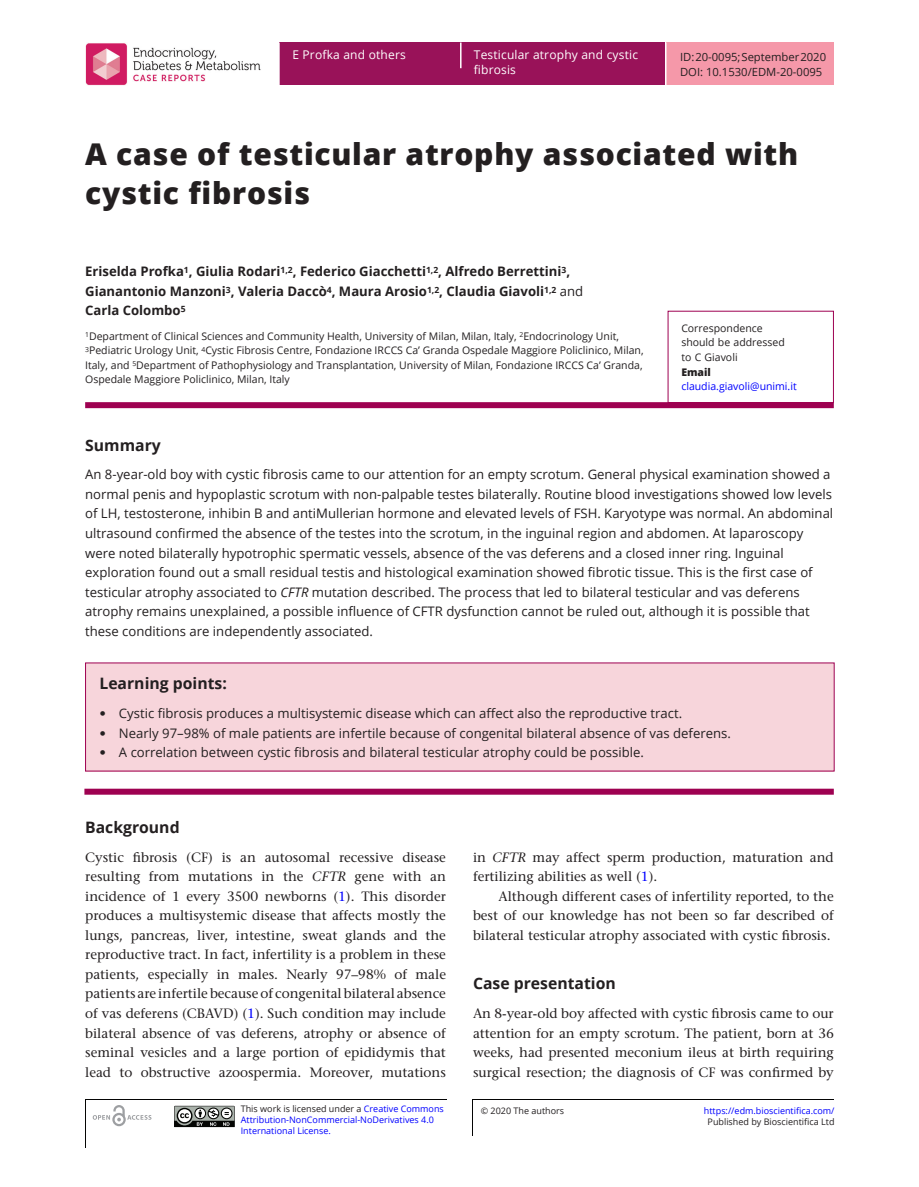
<style>
.page{position:relative;width:919px;height:1187px;background:#fff}
.page>*{position:absolute;margin:0;border:0;box-sizing:border-box;transform-origin:0 0}
.CT{font:800 30px/39px "Open Sans";letter-spacing:.025em;color:#231f20}
.H1_Rule{font:700 15.75px "Open Sans";color:#231f20}
.ABS_H{font:700 15.75px "Open Sans";color:#231f20}
.TXT{font:500 13.5px/19.5px "Stone Serif Std";color:#231f20;text-align:justify}
.TXI{font:500 13.5px/19.5px "Stone Serif Std";color:#231f20;text-align:justify}
.ABS_TXT{font:13.2px/19.5px "Open Sans";color:#231f20}
.AU{font:700 13.2px/19.5px "Open Sans";color:#231f20}
.Article_Title{font:12px/14.7px "Open Sans";letter-spacing:.015em;color:#fff}
.Author_Name{font:12px "Open Sans";letter-spacing:.015em;color:#fff}
.t1{font:11.25px/14.1px "Open Sans";color:#231f20}
.Address{font:10.5px/14.7px "Open Sans";color:#231f20}
.Corres{font:10.5px "Open Sans";color:#231f20}
.Corres-2{font:10.5px "Open Sans";color:#00f}
.Corres-3{font:800 10.5px "Open Sans";color:#231f20}
.t2{font:9px/10.5px "Open Sans";color:#00f}
.t3{font:9px "Open Sans";color:#231f20}
.s1{font-weight:400}
.s2{font-style:italic}
.s3{font-family:"Frutiger LT Std"}
.s4{color:#00f}
.s5{color:#231f20}
</style>
<div class="page">
<div style="left:280px;top:43px;width:385px;height:42px;background:#991259"></div>
<div style="left:666px;top:43px;width:167px;height:42px;background:#f598a9"></div>
<svg style="left:460px;top:43px;width:1px;height:25px"></svg>
<img style="left:85px;top:43px;width:176px;height:42px">
<hr style="left:85px;top:1099px;width:1px;height:48px;background:#040503">
<hr style="left:472px;top:1099px;width:1px;height:36px;background:#050504">
<hr style="left:85px;top:1098px;width:361px;height:1px;background:#050504">
<hr style="left:472px;top:1099px;width:361px;height:1px;background:#050504">
<svg style="left:174px;top:1105px;width:61px;height:23px"></svg>
<svg style="left:93px;top:1105px;width:58px;height:21px"></svg>
<div style="left:85px;top:402px;width:748px;height:6px;background:#9e0151"></div>
<div style="left:667px;top:311px;width:166px;height:92px;border:1px solid #9e0151"></div>
<div style="left:86px;top:663px;width:748px;height:108px;background:#f7d5db"></div>
<div style="left:84px;top:788px;width:749px;height:6px;background:#9e0151"></div>
<p class="Author_Name" style="left:292px;top:47px;width:115px">E Profka and others</p>
<p class="Article_Title" style="left:474px;top:47px;width:166px">Testicular atrophy and cystic fibrosis</p>
<p class="t1" style="left:680px;top:50px;width:147px">ID: 20-0095; September 2020<br>DOI: 10.1530/EDM-20-0095</p>
<p class="CT" style="left:85px;top:133px;width:714px">A case of testicular atrophy associated with cystic fibrosis</p>
<p class="AU" style="left:85px;top:261px;width:499px">Eriselda Profka<sup>1</sup>, Giulia Rodari<sup>1,2</sup>, Federico Giacchetti<sup>1,2</sup>, Alfredo Berrettini<sup>3</sup>,<br>Gianantonio Manzoni<sup>3</sup>, Valeria Daccò<sup>4</sup>, Maura Arosio<sup>1,2</sup>, Claudia Giavoli<sup>1,2</sup> <span class="s1">and<br></span>Carla Colombo<sup>5</sup></p>
<p class="Address" style="left:85px;top:328px;width:560px"><sup>1</sup>Department of Clinical Sciences and Community Health, University of Milan, Milan, Italy, <sup>2</sup>Endocrinology Unit, <sup>3</sup>Pediatric Urology Unit, <sup>4</sup>Cystic Fibrosis Centre, Fondazione IRCCS Ca’ Granda Ospedale Maggiore Policlinico, Milan, Italy, and <sup>5</sup>Department of Pathophysiology and Transplantation, University of Milan, Fondazione IRCCS Ca’ Granda, Ospedale Maggiore Policlinico, Milan, Italy</p>
<p class="Corres" style="left:681px;top:320px;width:83px">Correspondence</p>
<p class="Corres" style="left:681px;top:335px;width:105px">should be addressed</p>
<p class="Corres" style="left:681px;top:350px;width:58px">to C Giavoli</p>
<p class="Corres-3" style="left:681px;top:364px;width:31px">Email</p>
<p class="Corres-2" style="left:681px;top:379px;width:117px">claudia.giavoli@unimi.it</p>
<p class="ABS_H" style="left:85px;top:434px;width:77px">Summary</p>
<p class="ABS_TXT" style="left:85px;top:464px;width:749px">An 8-year-old boy with cystic fibrosis came to our attention for an empty scrotum. General physical examination showed a normal penis and hypoplastic scrotum with non-palpable testes bilaterally. Routine blood investigations showed low levels of LH, testosterone, inhibin B and antiMullerian hormone and elevated levels of FSH. Karyotype was normal. An abdominal ultrasound confirmed the absence of the testes into the scrotum, in the inguinal region and abdomen. At laparoscopy were noted bilaterally hypotrophic spermatic vessels, absence of the vas deferens and a closed inner ring. Inguinal exploration found out a small residual testis and histological examination showed fibrotic tissue. This is the first case of testicular atrophy associated to <span class="s2">CFTR</span> mutation described. The process that led to bilateral testicular and vas deferens atrophy remains unexplained, a possible influence of CFTR dysfunction cannot be ruled out, although it is possible that these conditions are independently associated.</p>
<h1 class="H1_Rule" style="left:99px;top:672px;width:129px">Learning points:</h1>
<p class="ABS_TXT" style="left:99px;top:703px;width:584px"><span class="s3">•</span> Cystic fibrosis produces a multisystemic disease which can affect also the reproductive tract.</p>
<p class="ABS_TXT" style="left:99px;top:722px;width:633px"><span class="s3">•</span> Nearly 97–98% of male patients are infertile because of congenital bilateral absence of vas deferens.</p>
<p class="ABS_TXT" style="left:99px;top:742px;width:546px"><span class="s3">•</span> A correlation between cystic fibrosis and bilateral testicular atrophy could be possible.</p>
<p class="H1_Rule" style="left:85px;top:815px;width:96px">Background</p>
<p class="TXT" style="left:85px;top:847px;width:362px">Cystic fibrosis (CF) is an autosomal recessive disease resulting from mutations in the <span class="s2">CFTR</span> gene with an incidence of 1 every 3500 newborns (<span class="s4">1</span>). This disorder produces a multisystemic disease that affects mostly the lungs, pancreas, liver, intestine, sweat glands and the reproductive tract. In fact, infertility is a problem in these patients, especially in males. Nearly 97–98% of male patients are infertile because of congenital bilateral absence of vas deferens (CBAVD) (<span class="s4">1</span>). Such condition may include bilateral absence of vas deferens, atrophy or absence of seminal vesicles and a large portion of epididymis that lead to obstructive azoospermia. Moreover, mutations</p>
<p class="TXT" style="left:473px;top:847px;width:362px">in <span class="s2">CFTR</span> may affect sperm production, maturation and fertilizing abilities as well (<span class="s4">1</span>).</p>
<p class="TXI" style="left:473px;top:886px;width:362px;text-indent:26px">Although different cases of infertility reported, to the best of our knowledge has not been so far described of bilateral testicular atrophy associated with cystic fibrosis.</p>
<h1 class="H1_Rule" style="left:473px;top:971px;width:144px">Case presentation</h1>
<p class="TXT" style="left:473px;top:1003px;width:362px">An 8-year-old boy affected with cystic fibrosis came to our attention for an empty scrotum. The patient, born at 36 weeks, had presented meconium ileus at birth requiring surgical resection; the diagnosis of CF was confirmed by</p>
<p class="t2" style="left:241px;top:1103px;width:204px"><span class="s5">This work is licensed under a</span> Creative Commons<br>Attribution-NonCommercial-NoDerivatives 4.0<br>International License.</p>
<p class="t3" style="left:481px;top:1103px;width:85px">© 2020 The authors</p>
<p class="t2" style="left:703px;top:1104px;width:132px">https://edm.bioscientifica.com/</p>
<p class="t3" style="left:707px;top:1115px;width:128px">Published by Bioscientifica Ltd</p>
</div>
